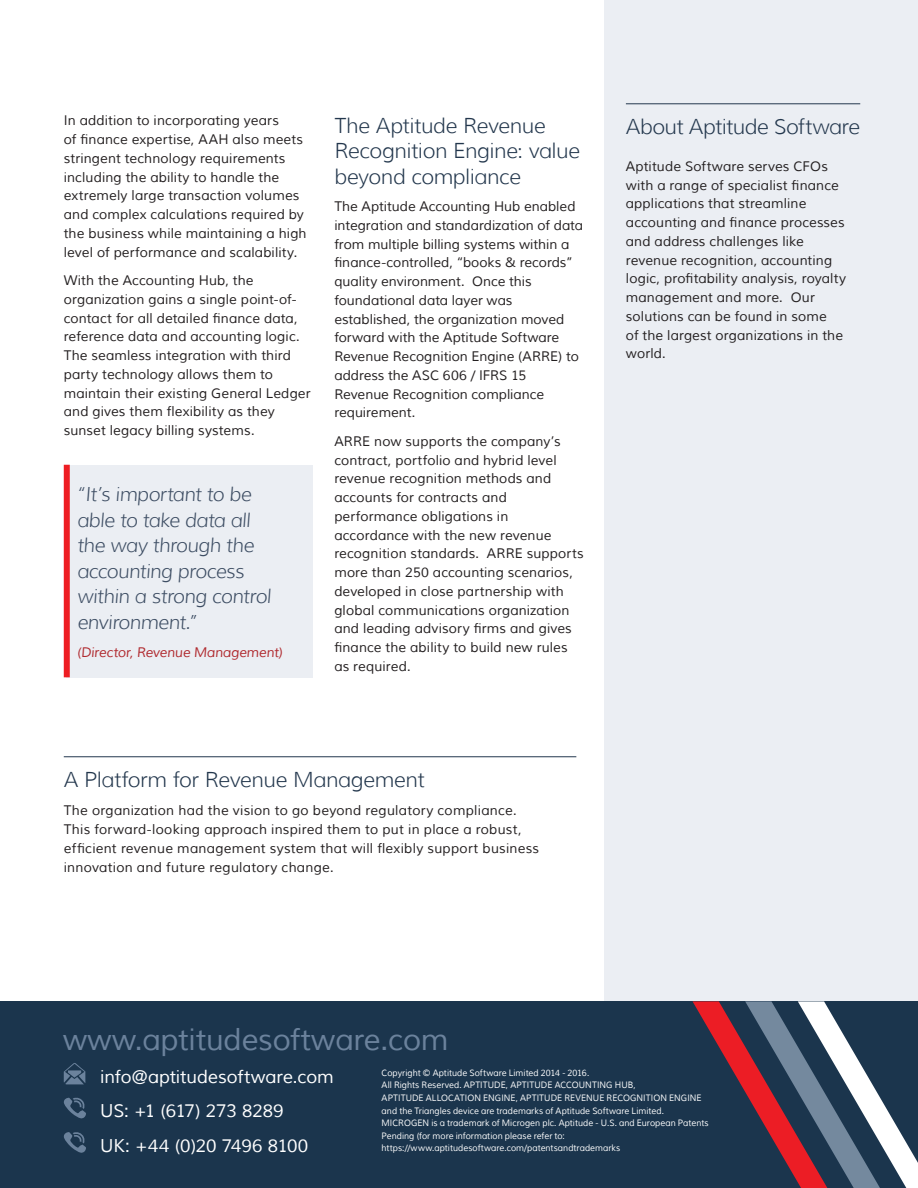
<style>
.page{position:relative;width:918px;height:1188px;background:#fff}
.page>*{position:absolute;margin:0;border:0;box-sizing:border-box;transform-origin:0 0}
.t1{font:30px "Muli";letter-spacing:-.01em;color:#6b829c}
.t2{font:300 21px/25.5px "Muli";letter-spacing:-.02em;color:#23374d}
.t3{font:italic 300 19.5px/25.5px "Muli";letter-spacing:-.035em;color:#3d4d63}
.t4{font:18px "Muli";letter-spacing:-.01em;color:#fff}
.t5{font:13.5px/18.8px "Muli";letter-spacing:.005em;color:#231f20}
.t6{font:italic 13.5px "Muli";letter-spacing:-.015em;color:#b02a2f}
.t7{font:9px/12.6px "Muli";letter-spacing:.005em;color:#fff;scale:.95 1}
</style>
<div class="page">
<div style="left:605px;top:0;width:313px;height:1001px;background:#ebeef3"></div>
<hr style="left:626px;top:103px;width:234px;height:1px;background:#23374d">
<div style="left:0;top:1001px;width:918px;height:187px;background:#1b354d"></div>
<svg style="left:693px;top:1001px;width:225px;height:187px"></svg>
<svg style="left:64px;top:1063px;width:22px;height:21px"></svg>
<svg style="left:64px;top:1097px;width:22px;height:22px"></svg>
<svg style="left:64px;top:1132px;width:22px;height:21px"></svg>
<hr style="left:64px;top:756px;width:512px;height:1px;background:#23374d">
<div style="left:67px;top:465px;width:246px;height:212px;background:#ebeef3"></div>
<div style="left:64px;top:465px;width:6px;height:212px;background:#ee1d23"></div>
<p class="t5" style="left:64px;top:112px;width:244px">In addition to incorporating years<br>of finance expertise, AAH also meets stringent technology requirements including the ability to handle the extremely large transaction volumes and complex calculations required by the business while maintaining a high level of performance and scalability.</p>
<p class="t5" style="left:64px;top:271px;width:248px">With the Accounting Hub, the organization gains a single point-of&shy;contact for all detailed finance data, reference data and accounting logic.<br>The seamless integration with third party technology allows them to maintain their existing General Ledger and gives them flexibility as they sunset legacy billing systems.</p>
<p class="t3" style="left:77px;top:482px;width:196px">“It’s important to be able to take data all the way through the accounting process within a strong control environment.”</p>
<p class="t6" style="left:77px;top:644px;width:207px">(Director, Revenue Management)</p>
<p class="t2" style="left:334px;top:113px;width:247px">The Aptitude Revenue<br>Recognition Engine: value beyond compliance</p>
<p class="t5" style="left:334px;top:197px;width:250px">The Aptitude Accounting Hub enabled integration and standardization of data from multiple billing systems within a finance-controlled, “books &amp; records” quality environment. Once this foundational data layer was established, the organization moved forward with the Aptitude Software Revenue Recognition Engine (ARRE) to address the ASC 606 / IFRS 15<br>Revenue Recognition compliance requirement.</p>
<p class="t5" style="left:334px;top:432px;width:251px">ARRE now supports the company’s contract, portfolio and hybrid level revenue recognition methods and accounts for contracts and performance obligations in accordance with the new revenue recognition standards. ARRE supports more than 250 accounting scenarios, developed in close partnership with global communications organization and leading advisory firms and gives finance the ability to build new rules as required.</p>
<p class="t2" style="left:64px;top:767px;width:363px">A Platform for Revenue Management</p>
<p class="t5" style="left:64px;top:802px;width:477px">The organization had the vision to go beyond regulatory compliance.<br>This forward-looking approach inspired them to put in place a robust, efficient revenue management system that will flexibly support business innovation and future regulatory change.</p>
<p class="t2" style="left:626px;top:114px;width:236px">About Aptitude Software</p>
<p class="t5" style="left:626px;top:157px;width:222px">Aptitude Software serves CFOs with a range of specialist finance applications that streamline accounting and finance processes and address challenges like revenue recognition, accounting logic, profitability analysis, royalty management and more. Our solutions can be found in some<br>of the largest organizations in the world.</p>
<p class="t1" style="left:63px;top:1021px;width:388px">www.aptitudesoftware.com</p>
<p class="t7" style="left:382px;top:1067px;width:346px">Copyright © Aptitude Software Limited 2014 - 2016.<br>All Rights Reserved. APTITUDE, APTITUDE ACCOUNTING HUB,<br>APTITUDE ALLOCATION ENGINE, APTITUDE REVENUE RECOGNITION ENGINE and the Triangles device are trademarks of Aptitude Software Limited.<br>MICROGEN is a trademark of Microgen plc. Aptitude - U.S. and European Patents Pending (for more information please refer to: https://www.aptitudesoftware.com/patentsandtrademarks</p>
<p class="t4" style="left:100px;top:1065px;width:235px">info@aptitudesoftware.com</p>
<p class="t4" style="left:100px;top:1100px;width:185px">US: +1 (617) 273 8289</p>
<p class="t4" style="left:100px;top:1134px;width:210px">UK: +44 (0)20 7496 8100</p>
</div>
